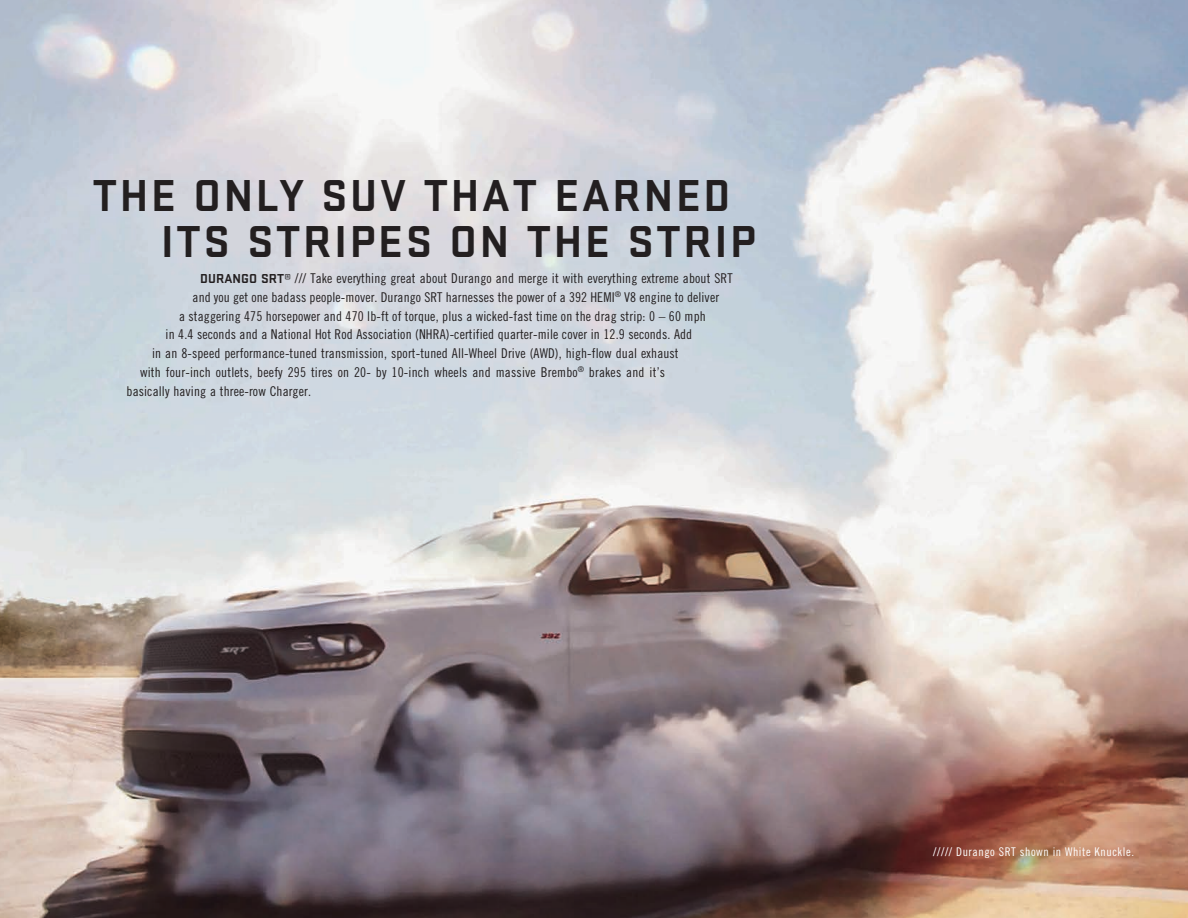
<style>
.page{position:relative;width:1188px;height:918px;background:#fff}
.page>*{position:absolute;margin:0;border:0;box-sizing:border-box;transform-origin:0 0}
._2019_head_rev{font:700 46.5px "Stratum 1";letter-spacing:.06em;color:#231f20}
._2019_body_rev{font:13.5px "Trade Gothic Cond Eighteen";letter-spacing:.01em;color:#231f20}
._2019_callout_rev{font:12px "Trade Gothic Cond Eighteen";letter-spacing:.05em;color:#fff}
.s1{font-family:"Stratum 1";font-weight:700}
</style>
<div class="page">
<img style="left:0;top:0;width:1188px;height:918px">
<p class="_2019_head_rev" style="left:93px;top:163px;width:639px">THE ONLY SUV THAT EARNED</p>
<p class="_2019_head_rev" style="left:161px;top:209px;width:596px">ITS STRIPES ON THE STRIP</p>
<p class="_2019_body_rev" style="left:200px;top:270px;width:534px"><span class="s1">DURANGO SRT®</span> /// Take everything great about Durango and merge it with everything extreme about SRT</p>
<p class="_2019_body_rev" style="left:193px;top:289px;width:528px">and you get one badass people-mover. Durango SRT harnesses the power of a 392 HEMI<sup>®</sup> V8 engine to deliver</p>
<p class="_2019_body_rev" style="left:179px;top:308px;width:528px">a staggering 475 horsepower and 470 lb-ft of torque, plus a wicked-fast time on the drag strip: 0 – 60 mph</p>
<p class="_2019_body_rev" style="left:166px;top:327px;width:528px">in 4.4 seconds and a National Hot Rod Association (NHRA)-certified quarter-mile cover in 12.9 seconds. Add</p>
<p class="_2019_body_rev" style="left:152px;top:345px;width:528px">in an 8-speed performance-tuned transmission, sport-tuned All-Wheel Drive (AWD), high-flow dual exhaust</p>
<p class="_2019_body_rev" style="left:140px;top:364px;width:527px">with four-inch outlets, beefy 295 tires on 20- by 10-inch wheels and massive Brembo<sup>®</sup> brakes and it’s</p>
<p class="_2019_body_rev" style="left:127px;top:383px;width:186px">basically having a three-row Charger.</p>
<p class="_2019_callout_rev" style="left:933px;top:844px;width:202px">///// Durango SRT shown in White Knuckle.</p>
</div>
